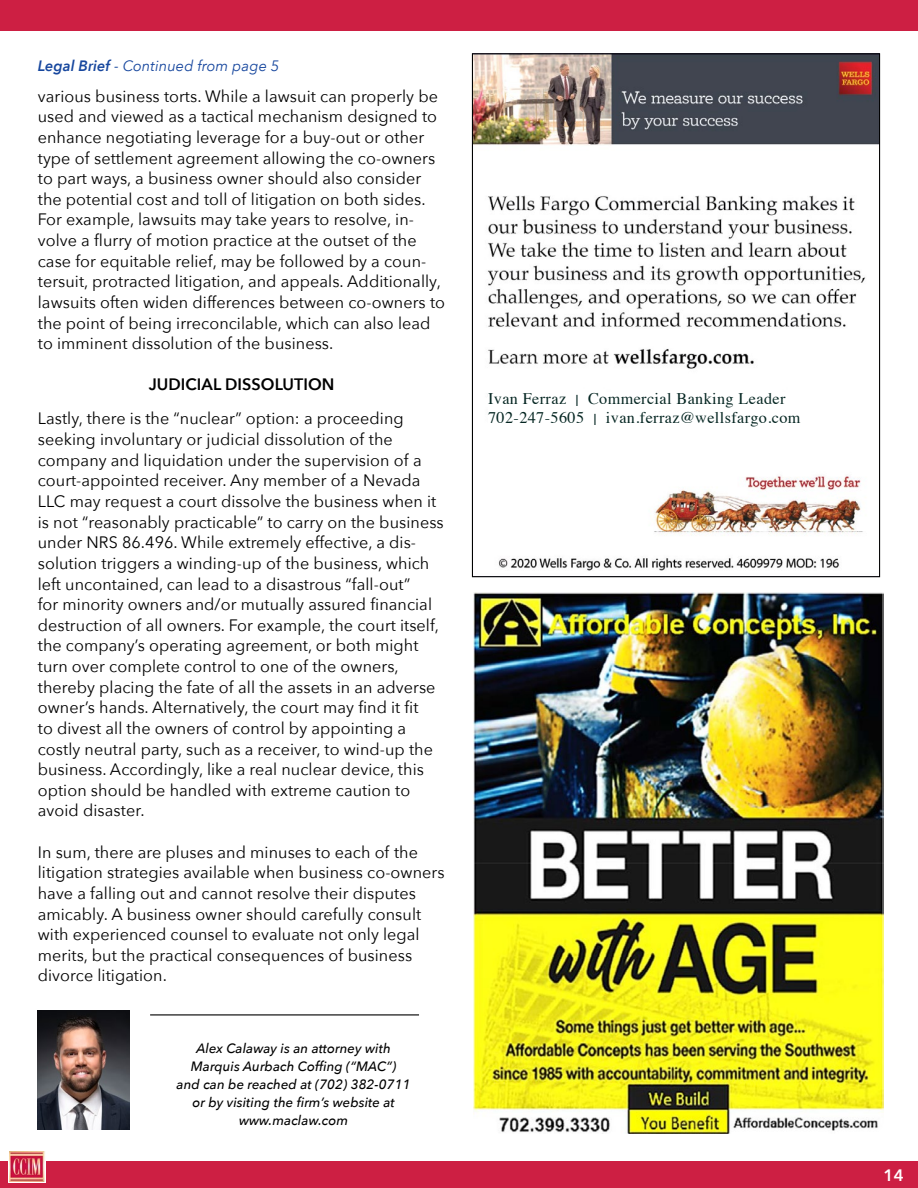
<style>
.page{position:relative;width:918px;height:1188px;background:#fff}
.page>*{position:absolute;margin:0;border:0;box-sizing:border-box;transform-origin:0 0}
.t1{font:16.5px/20.7px "Avenir Next";letter-spacing:.005em;color:#000}
.t2{font:600 16.5px "Avenir Next";letter-spacing:.005em;color:#000}
.t3{font:600 16.5px "Avenir Next";color:#fff}
.t4{font:16.2px/19px "Times";letter-spacing:.025em;color:#052622}
.t5{font:italic 15px "Avenir Next";letter-spacing:.005em;color:#17479e}
.t6{font:italic 500 13.5px/18px "Avenir Next";letter-spacing:.005em;color:#000;text-align:center}
.s1{font-weight:600}
</style>
<div class="page">
<div style="left:0;top:0;width:918px;height:30px;background:#cd1f43"></div>
<div style="left:0;top:1161px;width:918px;height:27px;background:#cd1f43"></div>
<svg style="left:8px;top:1151px;width:37px;height:32px"></svg>
<img style="left:9px;top:1152px;width:36px;height:29px">
<img style="left:474px;top:55px;width:404px;height:516px">
<div style="left:488px;top:392px;width:379px;height:45px;background:#fff"></div>
<img style="left:473px;top:593px;width:410px;height:540px">
<img style="left:38px;top:1011px;width:92px;height:118px">
<hr style="left:150px;top:1014px;width:269px;height:1px;background:#000">
<p class="t5" style="left:38px;top:53px;width:243px"><span class="s1">Legal Brief</span> - Continued from page 5</p>
<p class="t1" style="left:38px;top:85px;width:409px">various business torts. While a lawsuit can properly be used and viewed as a tactical mechanism designed to enhance negotiating leverage for a buy-out or other type of settlement agreement allowing the co-owners to part ways, a business owner should also consider the potential cost and toll of litigation on both sides.<br>For example, lawsuits may take years to resolve, in&shy;volve a flurry of motion practice at the outset of the case for equitable relief, may be followed by a coun&shy;tersuit, protracted litigation, and appeals. Additionally, lawsuits often widen differences between co-owners to the point of being irreconcilable, which can also lead to imminent dissolution of the business.</p>
<p class="t2" style="left:149px;top:370px;width:187px">JUDICIAL DISSOLUTION</p>
<p class="t1" style="left:38px;top:408px;width:407px">Lastly, there is the “nuclear” option: a proceeding seeking involuntary or judicial dissolution of the company and liquidation under the supervision of a court-appointed receiver. Any member of a Nevada LLC may request a court dissolve the business when it is not “reasonably practicable” to carry on the business under NRS 86.496. While extremely effective, a dis&shy;solution triggers a winding-up of the business, which left uncontained, can lead to a disastrous “fall-out”<br>for minority owners and/or mutually assured financial destruction of all owners. For example, the court itself, the company’s operating agreement, or both might turn over complete control to one of the owners, thereby placing the fate of all the assets in an adverse owner’s hands. Alternatively, the court may find it fit<br>to divest all the owners of control by appointing a costly neutral party, such as a receiver, to wind-up the business. Accordingly, like a real nuclear device, this option should be handled with extreme caution to avoid disaster.</p>
<p class="t1" style="left:38px;top:841px;width:408px">In sum, there are pluses and minuses to each of the litigation strategies available when business co-owners have a falling out and cannot resolve their disputes amicably. A business owner should carefully consult with experienced counsel to evaluate not only legal merits, but the practical consequences of business divorce litigation.</p>
<p class="t6" style="left:177px;top:1038px;width:235px">Alex Calaway is an attorney with<br>Marquis Aurbach Coffing (“MAC”)<br>and can be reached at (702) 382-0711 or by visiting the firm’s website at www.maclaw.com</p>
<p class="t4" style="left:488px;top:388px;width:314px">Ivan Ferraz | Commercial Banking Leader<br>702-247-5605 | ivan.ferraz@wellsfargo.com</p>
<p class="t3" style="left:884px;top:1161px;width:22px">14</p>
</div>
